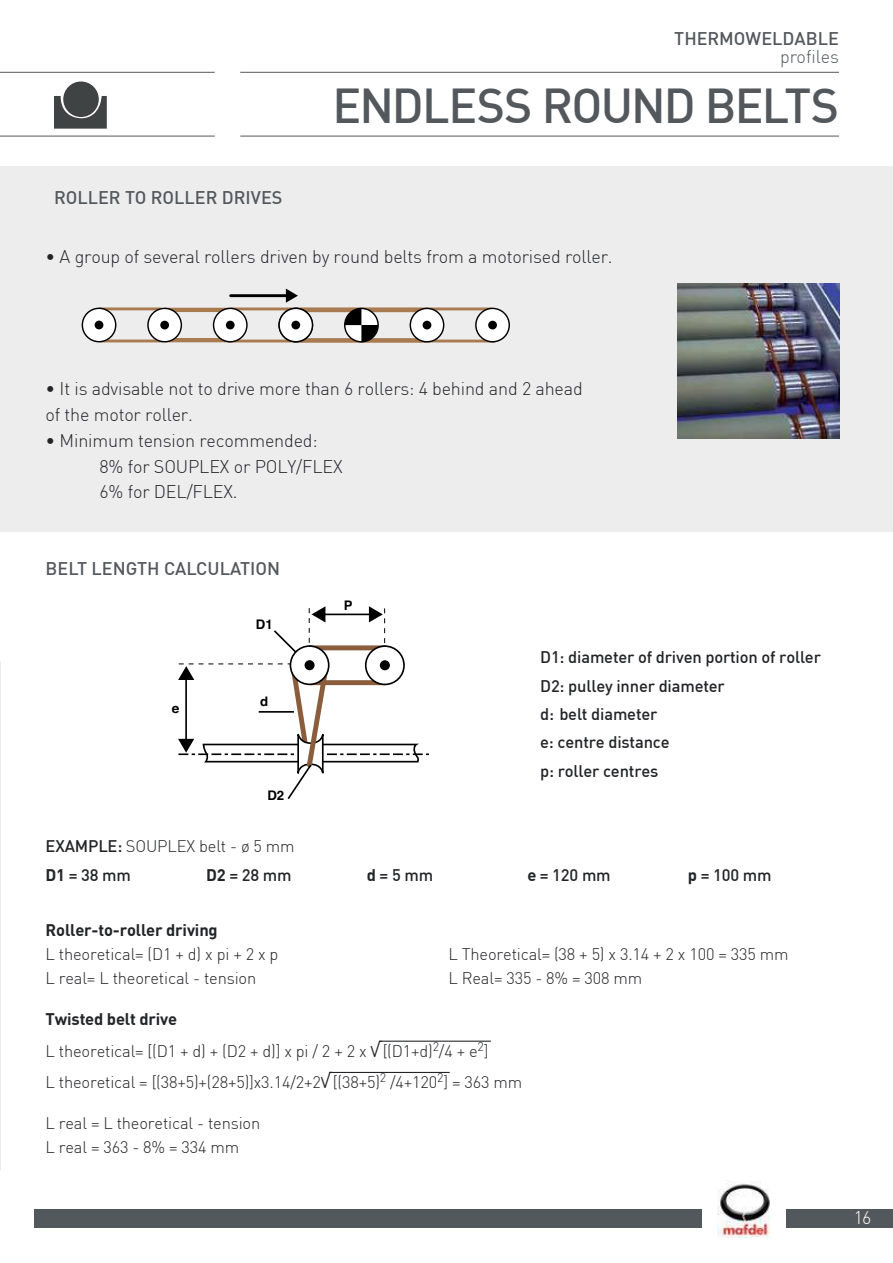
<style>
.page{position:relative;width:893px;height:1263px;background:#fff}
.page>*{position:absolute;margin:0;border:0;box-sizing:border-box;transform-origin:0 0}
.t1{font:500 48px "DIN Pro";letter-spacing:-.04em;color:#53585d}
.t2{font:300 18px/25.8px "DIN Pro";letter-spacing:-.01em;color:#232427}
.t3{font:500 18px "DIN Pro";color:#53585d}
.t4{font:300 18px "DIN Pro";color:#53585d}
.t5{font:300 18px "DIN Pro";color:#fff}
.t6{font:300 16.5px/24px "DIN Pro";letter-spacing:-.01em;color:#232427}
.t7{font:500 16.5px/28.3px "DIN Pro";letter-spacing:-.01em;color:#232427}
.t8{font:700 16.5px "DIN Pro";letter-spacing:-.01em;color:#232427}
.t9{font:700 13.2px "Helvetica";color:#000}
.s1{font-weight:500}
.s2{font-weight:700}
.s3{font-size:22.5px}
</style>
<div class="page">
<div style="left:787px;top:1209px;width:106px;height:19px;background:#53585d"></div>
<div style="left:34px;top:1209px;width:668px;height:19px;background:#53585d"></div>
<img style="left:718px;top:1181px;width:52px;height:56px">
<hr style="left:240px;top:136px;width:599px;height:1px;background:#53585d">
<hr style="left:240px;top:72px;width:599px;height:1px;background:#53585d">
<hr style="left:0;top:72px;width:215px;height:1px;background:#53585d">
<hr style="left:0;top:136px;width:215px;height:1px;background:#53585d">
<div style="left:0;top:166px;width:893px;height:365px;background:#ededee"></div>
<img style="left:677px;top:284px;width:162px;height:155px">
<hr style="left:100px;top:307px;width:60px;height:3px;background:#a97b50">
<hr style="left:101px;top:340px;width:61px;height:2px;background:#a97b50">
<hr style="left:165px;top:308px;width:68px;height:4px;background:#a97b50">
<hr style="left:165px;top:338px;width:65px;height:4px;background:#a97b50">
<div style="left:148px;top:308px;width:33px;height:34px;background:#fff;border-radius:50%"></div>
<div style="left:147px;top:308px;width:35px;height:34px;border:1px solid #000;border-radius:50%"></div>
<div style="left:160px;top:321px;width:9px;height:8px;background:#000;border-radius:50%"></div>
<hr style="left:231px;top:294px;width:56px;height:3px;background:#000">
<svg style="left:283px;top:289px;width:15px;height:14px"></svg>
<hr style="left:231px;top:307px;width:261px;height:3px;background:#a97b50">
<hr style="left:229px;top:340px;width:266px;height:2px;background:#a97b50">
<div style="left:476px;top:308px;width:33px;height:34px;background:#fff;border-radius:50%"></div>
<div style="left:475px;top:308px;width:35px;height:34px;border:1px solid #000;border-radius:50%"></div>
<div style="left:488px;top:321px;width:9px;height:8px;background:#000;border-radius:50%"></div>
<hr style="left:295px;top:308px;width:133px;height:4px;background:#a97b50">
<svg style="left:300px;top:338px;width:123px;height:4px"></svg>
<div style="left:344px;top:308px;width:35px;height:34px;border:1px solid #000;border-radius:50%"></div>
<svg style="left:345px;top:308px;width:33px;height:34px"></svg>
<div style="left:410px;top:308px;width:34px;height:34px;background:#fff;border-radius:50%"></div>
<div style="left:410px;top:308px;width:34px;height:34px;border:1px solid #000;border-radius:50%"></div>
<div style="left:423px;top:321px;width:8px;height:8px;background:#000;border-radius:50%"></div>
<div style="left:279px;top:308px;width:33px;height:34px;background:#fff;border-radius:50%"></div>
<div style="left:278px;top:308px;width:35px;height:34px;border:1px solid #000;border-radius:50%"></div>
<div style="left:291px;top:321px;width:9px;height:8px;background:#000;border-radius:50%"></div>
<div style="left:82px;top:308px;width:34px;height:34px;background:#fff;border-radius:50%"></div>
<div style="left:82px;top:308px;width:34px;height:34px;border:1px solid #000;border-radius:50%"></div>
<div style="left:95px;top:321px;width:8px;height:8px;background:#000;border-radius:50%"></div>
<div style="left:214px;top:308px;width:33px;height:34px;background:#fff;border-radius:50%"></div>
<div style="left:213px;top:308px;width:35px;height:34px;border:1px solid #000;border-radius:50%"></div>
<div style="left:226px;top:321px;width:9px;height:8px;background:#000;border-radius:50%"></div>
<svg style="left:54px;top:96px;width:53px;height:33px"></svg>
<div style="left:63px;top:81px;width:36px;height:36px;background:#404344;border-radius:50%"></div>
<hr style="left:0;top:660px;width:1px;height:509px;background:#ededee">
<hr style="left:379px;top:1040px;width:112px;height:2px;background:#232427">
<hr style="left:329px;top:1072px;width:121px;height:1px;background:#232427">
<svg style="left:178px;top:606px;width:251px;height:193px"></svg>
<p class="t3" style="left:674px;top:27px;width:166px">thermoweldable</p>
<p class="t4" style="left:780px;top:45px;width:60px">profiles</p>
<p class="t3" style="left:54px;top:185px;width:228px">ROLLER TO ROLLER DRIVES</p>
<h1 class="t1" style="left:332px;top:75px;width:508px">ENDLESS ROUND BELTS</h1>
<p class="t2" style="left:46px;top:243px;width:569px">• A group of several rollers driven by round belts from a motorised roller.</p>
<p class="t2" style="left:46px;top:375px;width:539px">• It is advisable not to drive more than 6 rollers: 4 behind and 2 ahead of the motor roller.</p>
<p class="t2" style="left:100px;top:427px;width:245px;text-indent:-54px">• Minimum tension recommended:<br>8% for SOUPLEX or POLY/FLEX<br>6% for DEL/FLEX.</p>
<p class="t3" style="left:46px;top:557px;width:236px">BELT LENGTH CALCULATION</p>
<p class="t9" style="left:172px;top:698px;width:9px">e</p>
<p class="t9" style="left:256px;top:613px;width:18px">D1</p>
<p class="t9" style="left:260px;top:691px;width:10px">d</p>
<p class="t9" style="left:267px;top:784px;width:18px">D2</p>
<p class="t6" style="left:46px;top:834px;width:251px"><span class="s1">EXAMPLE:</span> SOUPLEX belt - ø 5 mm</p>
<p class="t9" style="left:344px;top:595px;width:10px">P</p>
<p class="t7" style="left:540px;top:643px;width:282px">D1: diameter of driven portion of roller<br>D2: pulley inner diameter<br>d: belt diameter<br>e: centre distance<br>p: roller centres</p>
<p class="t7" style="left:46px;top:860px;width:87px"><span class="s2">D1</span> = 38 mm</p>
<p class="t7" style="left:206px;top:860px;width:87px"><span class="s2">D2</span> = 28 mm</p>
<p class="t7" style="left:367px;top:860px;width:68px"><span class="s2">d</span> = 5 mm</p>
<p class="t7" style="left:527px;top:860px;width:85px"><span class="s2">e</span> = 120 mm</p>
<p class="t7" style="left:688px;top:860px;width:85px"><span class="s2">p</span> = 100 mm</p>
<p class="t8" style="left:46px;top:919px;width:174px">Roller-to-roller driving</p>
<p class="t6" style="left:46px;top:942px;width:234px">L theoretical= (D1 + d) x pi + 2 x p<br>L real= L theoretical - tension</p>
<p class="t6" style="left:448px;top:942px;width:341px">L Theoretical= (38 + 5) x 3.14 + 2 x 100 = 335 mm<br>L Real= 335 - 8% = 308 mm</p>
<p class="t6" style="left:46px;top:1004px;width:478px;line-height:31.2px"><span class="s2">Twisted belt drive<br></span>L theoretical= [(D1 + d) + (D2 + d)] x pi / 2 + 2 x <span class="s3">√</span>[(D1+d)<sup>2</sup>/4 + e<sup>2</sup>]<br>L theoretical = [(38+5)+(28+5)]x3.14/2+2<span class="s3">√</span>[(38+5)<sup>2</sup> /4+120<sup>2</sup>] = 363 mm</p>
<p class="t6" style="left:46px;top:1111px;width:216px">L real = L theoretical - tension<br>L real = 363 - 8% = 334 mm</p>
<p class="t5" style="left:854px;top:1206px;width:19px">16</p>
</div>
